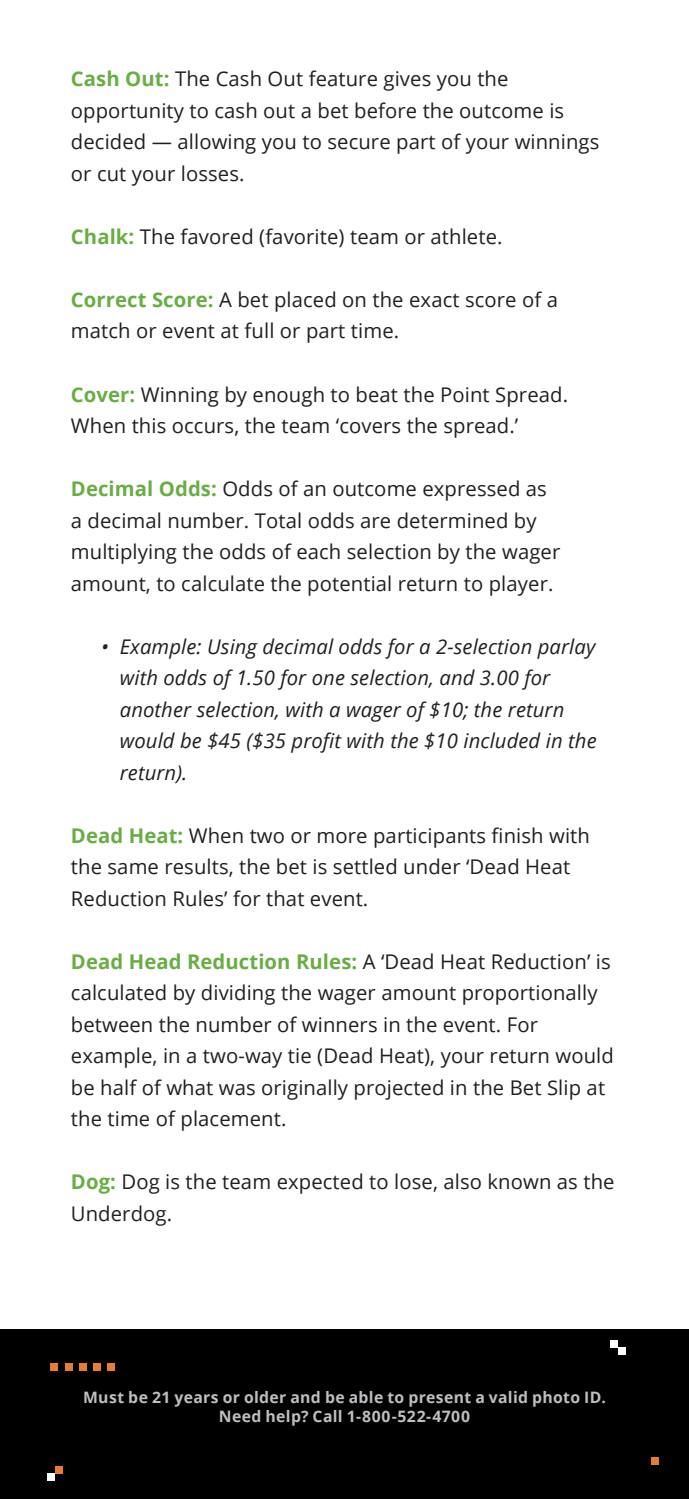
<style>
.page{position:relative;width:689px;height:1499px;background:#fff}
.page>*{position:absolute;margin:0;border:0;box-sizing:border-box;transform-origin:0 0}
.t1{font:20.25px/31.5px "Open Sans";letter-spacing:.005em;color:#231f20}
.t2{font:italic 20.25px/31.5px "Open Sans";letter-spacing:.005em;color:#231f20}
.t3{font:700 15.75px/18.9px "Open Sans";letter-spacing:.02em;color:#bebfc2;text-align:center}
.s1{font-weight:700;color:#68ae44}
</style>
<div class="page">
<div style="left:0;top:1328px;width:688px;height:170px;background:#000"></div>
<div style="left:51px;top:1363px;width:7px;height:7px;background:#e67d33"></div>
<div style="left:65px;top:1363px;width:7px;height:7px;background:#e67d33"></div>
<div style="left:79px;top:1363px;width:8px;height:7px;background:#e67d33"></div>
<div style="left:93px;top:1363px;width:8px;height:7px;background:#e67d33"></div>
<div style="left:108px;top:1363px;width:7px;height:7px;background:#e67d33"></div>
<div style="left:610px;top:1340px;width:8px;height:7px;background:#fff"></div>
<div style="left:618px;top:1347px;width:7px;height:8px;background:#fff"></div>
<div style="left:651px;top:1457px;width:8px;height:7px;background:#e67d33"></div>
<div style="left:47px;top:1473px;width:8px;height:7px;background:#fff"></div>
<div style="left:55px;top:1465px;width:7px;height:8px;background:#e67d33"></div>
<p class="t1" style="left:71px;top:63px;width:530px"><span class="s1">Cash Out:</span> The Cash Out feature gives you the opportunity to cash out a bet before the outcome is decided — allowing you to secure part of your winnings or cut your losses.</p>
<p class="t1" style="left:71px;top:220px;width:433px"><span class="s1">Chalk:</span> The favored (favorite) team or athlete.</p>
<p class="t1" style="left:71px;top:283px;width:488px"><span class="s1">Correct Score:</span> A bet placed on the exact score of a match or event at full or part time.</p>
<p class="t1" style="left:71px;top:378px;width:498px"><span class="s1">Cover:</span> Winning by enough to beat the Point Spread.<br>When this occurs, the team ‘covers the spread.’</p>
<p class="t1" style="left:71px;top:472px;width:491px"><span class="s1">Decimal Odds:</span> Odds of an outcome expressed as a decimal number. Total odds are determined by multiplying the odds of each selection by the wager amount, to calculate the potential return to player.</p>
<p class="t2" style="left:120px;top:630px;width:478px;text-indent:-18px">• Example: Using decimal odds for a 2-selection parlay with odds of 1.50 for one selection, and 3.00 for another selection, with a wager of $10; the return would be $45 ($35 profit with the $10 included in the return).</p>
<p class="t1" style="left:71px;top:819px;width:520px"><span class="s1">Dead Heat:</span> When two or more participants finish with the same results, the bet is settled under ‘Dead Heat<br>Reduction Rules’ for that event.</p>
<p class="t1" style="left:71px;top:945px;width:544px"><span class="s1">Dead Head Reduction Rules:</span> A ‘Dead Heat Reduction’ is calculated by dividing the wager amount proportionally between the number of winners in the event. For example, in a two-way tie (Dead Heat), your return would be half of what was originally projected in the Bet Slip at the time of placement.</p>
<p class="t1" style="left:71px;top:1165px;width:545px"><span class="s1">Dog:</span> Dog is the team expected to lose, also known as the<br>Underdog.</p>
<p class="t3" style="left:83px;top:1387px;width:524px">Must be 21 years or older and be able to present a valid photo ID.<br>Need help? Call 1-800-522-4700</p>
</div>
